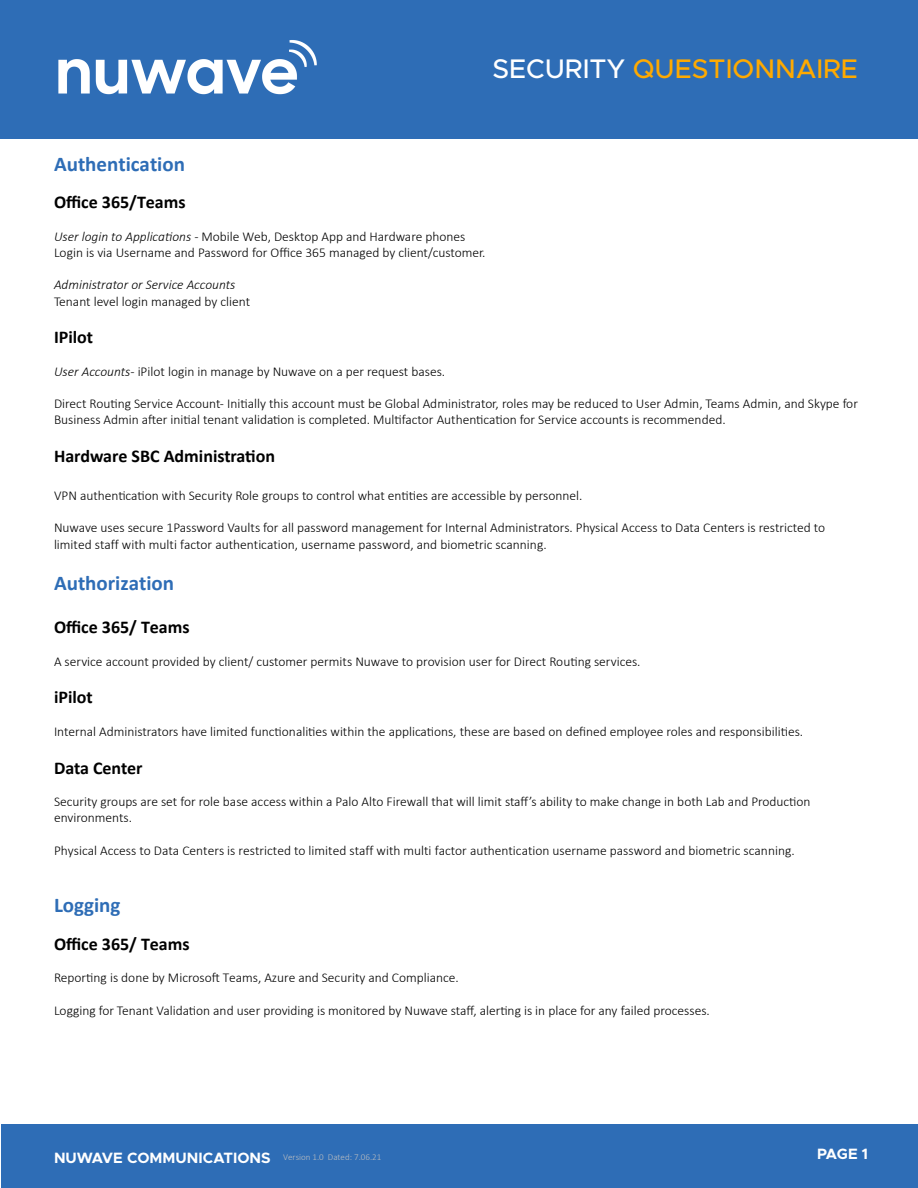
<style>
.page{position:relative;width:918px;height:1188px;background:#fff}
.page>*{position:absolute;margin:0;border:0;box-sizing:border-box;transform-origin:0 0}
.t1{font:500 27px "Metropolis";color:#fa0}
.t2{font:700 21px "Calibri";color:#2e6db6}
.t3{font:700 18px "Calibri";color:#000}
.t4{font:700 15px "Metropolis";color:#fff}
.t5{font:300 13.5px/16.2px "Calibri";color:#000}
.t6{font:italic 300 13.5px "Calibri";color:#000}
.t7{font:300 9px "Calibri";color:#bcbec0}
.s1{color:#fff}
.s2{font-style:italic}
.s3{font-family:"Metropolis";font-weight:700;font-size:15px;color:#fff}
</style>
<div class="page">
<div style="left:0;top:0;width:918px;height:138px;background:#2e6db6"></div>
<img style="left:58px;top:40px;width:259px;height:55px">
<div style="left:1px;top:1124px;width:917px;height:63px;background:#2e6db6"></div>
<h1 class="t1" style="left:492px;top:52px;width:367px"><span class="s1">SECURITY</span> QUESTIONNAIRE</h1>
<h2 class="t2" style="left:54px;top:149px;width:133px">Authentication</h2>
<h3 class="t3" style="left:54px;top:190px;width:133px">Office 365/Teams</h3>
<p class="t5" style="left:54px;top:228px;width:433px"><span class="s2">User login to Applications -</span> Mobile Web, Desktop App and Hardware phones<br>Login is via Username and Password for Office 365 managed by client/customer.</p>
<p class="t6" style="left:54px;top:276px;width:183px">Administrator or Service Accounts</p>
<p class="t5" style="left:54px;top:293px;width:198px">Tenant level login managed by client</p>
<h3 class="t3" style="left:54px;top:325px;width:41px">IPilot</h3>
<p class="t5" style="left:54px;top:363px;width:393px"><span class="s2">User Accounts-</span> iPilot login in manage by Nuwave on a per request bases.</p>
<p class="t5" style="left:54px;top:395px;width:806px">Direct Routing Service Account- Initially this account must be Global Administrator, roles may be reduced to User Admin, Teams Admin, and Skype for<br>Business Admin after initial tenant validation is completed. Multifactor Authentication for Service accounts is recommended.</p>
<h3 class="t3" style="left:54px;top:443px;width:223px">Hardware SBC Administration</h3>
<p class="t5" style="left:54px;top:487px;width:530px">VPN authentication with Security Role groups to control what entities are accessible by personnel.</p>
<p class="t5" style="left:54px;top:520px;width:773px">Nuwave uses secure 1Password Vaults for all password management for Internal Administrators. Physical Access to Data Centers is restricted to limited staff with multi factor authentication, username password, and biometric scanning.</p>
<h2 class="t2" style="left:54px;top:568px;width:122px">Authorization</h2>
<h3 class="t3" style="left:54px;top:614px;width:137px">Office 365/ Teams</h3>
<p class="t5" style="left:54px;top:653px;width:588px">A service account provided by client/ customer permits Nuwave to provision user for Direct Routing services.</p>
<h3 class="t3" style="left:54px;top:685px;width:40px">iPilot</h3>
<p class="t5" style="left:54px;top:723px;width:751px">Internal Administrators have limited functionalities within the applications, these are based on defined employee roles and responsibilities.</p>
<h3 class="t3" style="left:54px;top:755px;width:90px">Data Center</h3>
<p class="t5" style="left:54px;top:793px;width:758px">Security groups are set for role base access within a Palo Alto Firewall that will limit staff’s ability to make change in both Lab and Production environments.</p>
<p class="t5" style="left:54px;top:842px;width:742px">Physical Access to Data Centers is restricted to limited staff with multi factor authentication username password and biometric scanning.</p>
<h2 class="t2" style="left:54px;top:890px;width:68px">Logging</h2>
<h3 class="t3" style="left:54px;top:931px;width:137px">Office 365/ Teams</h3>
<p class="t5" style="left:54px;top:970px;width:406px">Reporting is done by Microsoft Teams, Azure and Security and Compliance.</p>
<p class="t5" style="left:54px;top:1002px;width:657px">Logging for Tenant Validation and user providing is monitored by Nuwave staff, alerting is in place for any failed processes.</p>
<p class="t7" style="left:54px;top:1152px;width:329px"><span class="s3">NUWAVE COMMUNICATIONS</span> Version 1.0 Dated: 7.06.21</p>
<p class="t4" style="left:817px;top:1144px;width:53px">PAGE 1</p>
</div>
